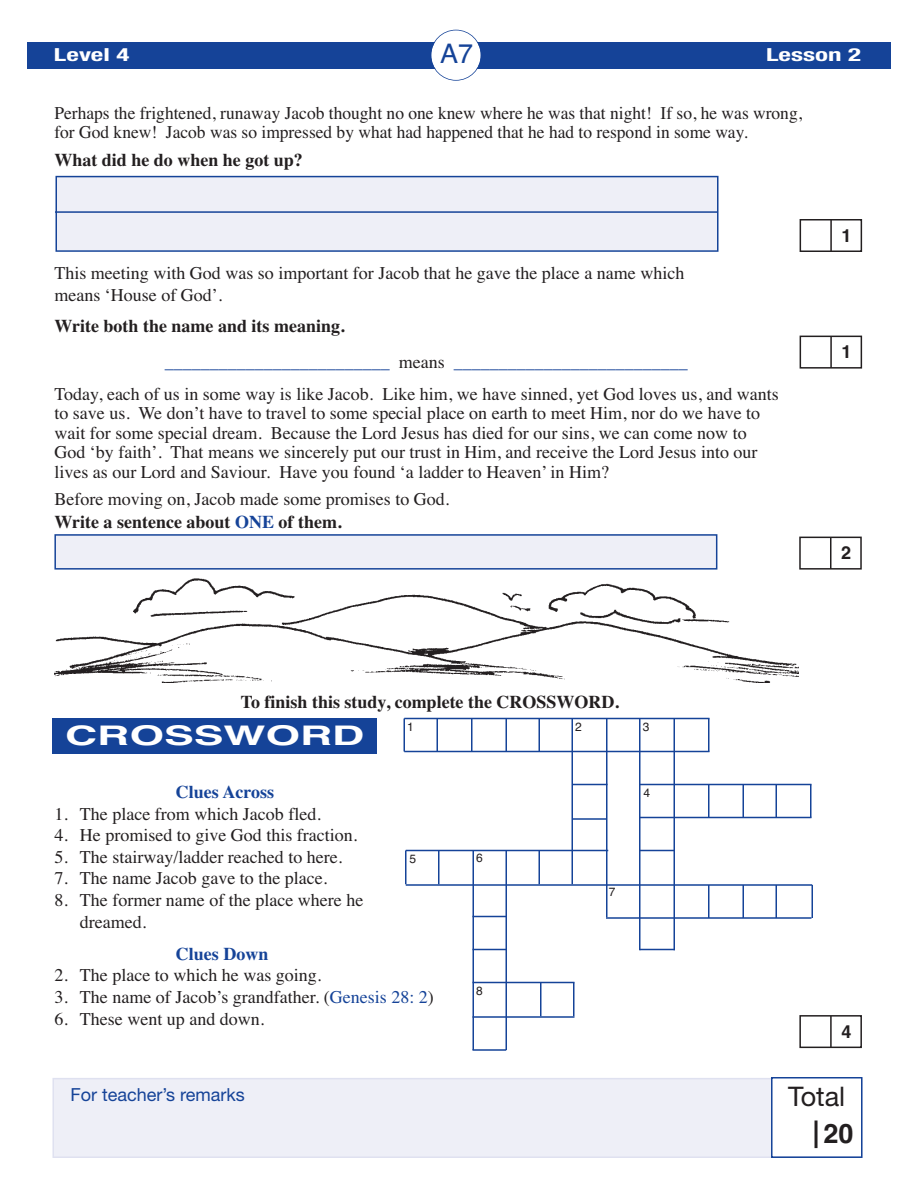
<style>
.page{position:relative;width:918px;height:1188px;background:#fff}
.page>*{position:absolute;margin:0;border:0;box-sizing:border-box;transform-origin:0 0}
.t1{font:700 27px "Helvetica";color:#fff;scale:1.65 1}
.t2{font:27px "Helvetica Neue";color:#231f20}
.t3{font:27px "Helvetica";color:#154398}
.t4{font:700 27px "Helvetica";color:#231f20}
.t5{font:18px/19.5px "Times";color:#231f20}
.t6{font:18px/36.6px "Times";color:#154398}
.t7{font:700 18px "Times";color:#231f20}
.t8{font:700 18px "Times";color:#154398}
.t9{font:18px "Helvetica Neue";color:#154398}
.t10{font:700 condensed 18px "Helvetica Neue";color:#fff;scale:1.5 1}
.t11{font:700 18px "Helvetica";color:#231f20}
.t12{font:12px "Helvetica";color:#231f20}
.s1{font-weight:700;color:#231f20}
.s2{color:#231f20}
.s3{font-weight:700}
.s4{font-weight:700;color:#154398}
.s5{color:#154398}
</style>
<div class="page">
<div style="left:27px;top:42px;width:864px;height:27px;background:#154398"></div>
<div style="left:431px;top:30px;width:50px;height:50px;background:#fff;border-radius:50%"></div>
<div style="left:430px;top:30px;width:51px;height:51px;border:2px solid #154398;border-radius:50%"></div>
<div style="left:54px;top:1079px;width:807px;height:77px;background:#eeeff7"></div>
<div style="left:52px;top:1078px;width:810px;height:80px;border:2px solid #dfe1f0"></div>
<div style="left:773px;top:1078px;width:88px;height:78px;background:#fff"></div>
<div style="left:771px;top:1077px;width:91px;height:81px;border:2px solid #154398"></div>
<hr style="left:815px;top:1120px;width:3px;height:28px;background:#231f20">
<svg style="left:55px;top:175px;width:664px;height:77px;background:#e0e4f1"></svg>
<svg style="left:799px;top:219px;width:64px;height:33px"></svg>
<div style="left:840px;top:226px;width:18px;height:20px;background:#fff"></div>
<svg style="left:799px;top:335px;width:64px;height:34px"></svg>
<div style="left:840px;top:343px;width:18px;height:19px;background:#fff"></div>
<div style="left:56px;top:536px;width:660px;height:32px;background:#eeeff7"></div>
<div style="left:54px;top:534px;width:663px;height:36px;border:2px solid #154398"></div>
<svg style="left:799px;top:536px;width:63px;height:34px"></svg>
<div style="left:840px;top:544px;width:18px;height:19px;background:#fff"></div>
<div style="left:52px;top:718px;width:325px;height:36px;background:#154398"></div>
<svg style="left:799px;top:1015px;width:63px;height:34px"></svg>
<div style="left:840px;top:1022px;width:18px;height:20px;background:#fff"></div>
<img style="left:54px;top:579px;width:745px;height:103px">
<hr style="left:404px;top:718px;width:306px;height:1px;background:#154398">
<hr style="left:404px;top:751px;width:306px;height:1px;background:#154398">
<hr style="left:406px;top:884px;width:406px;height:2px;background:#154398">
<hr style="left:640px;top:784px;width:172px;height:1px;background:#154398">
<hr style="left:640px;top:817px;width:172px;height:1px;background:#154398">
<hr style="left:406px;top:850px;width:202px;height:1px;background:#154398">
<hr style="left:606px;top:917px;width:206px;height:2px;background:#154398">
<hr style="left:572px;top:784px;width:36px;height:1px;background:#154398">
<hr style="left:572px;top:818px;width:34px;height:2px;background:#154398">
<hr style="left:640px;top:949px;width:35px;height:1px;background:#154398">
<hr style="left:472px;top:916px;width:34px;height:1px;background:#154398">
<hr style="left:472px;top:949px;width:34px;height:1px;background:#154398">
<hr style="left:472px;top:1049px;width:34px;height:2px;background:#154398">
<hr style="left:472px;top:982px;width:102px;height:1px;background:#154398">
<hr style="left:472px;top:1016px;width:102px;height:2px;background:#154398">
<hr style="left:640px;top:850px;width:35px;height:1px;background:#154398">
<hr style="left:404px;top:718px;width:1px;height:34px;background:#154398">
<hr style="left:405px;top:850px;width:1px;height:34px;background:#154398">
<hr style="left:438px;top:850px;width:2px;height:34px;background:#154398">
<hr style="left:538px;top:850px;width:2px;height:34px;background:#154398">
<hr style="left:540px;top:982px;width:2px;height:34px;background:#154398">
<hr style="left:573px;top:982px;width:1px;height:34px;background:#154398">
<hr style="left:472px;top:850px;width:2px;height:200px;background:#154398">
<hr style="left:506px;top:850px;width:1px;height:200px;background:#154398">
<hr style="left:436px;top:718px;width:2px;height:34px;background:#154398">
<hr style="left:471px;top:718px;width:1px;height:34px;background:#154398">
<hr style="left:506px;top:718px;width:1px;height:34px;background:#154398">
<hr style="left:538px;top:718px;width:2px;height:34px;background:#154398">
<hr style="left:708px;top:718px;width:2px;height:34px;background:#154398">
<hr style="left:708px;top:784px;width:2px;height:34px;background:#154398">
<hr style="left:708px;top:885px;width:2px;height:33px;background:#154398">
<hr style="left:742px;top:885px;width:2px;height:33px;background:#154398">
<hr style="left:776px;top:885px;width:1px;height:33px;background:#154398">
<hr style="left:812px;top:885px;width:1px;height:33px;background:#154398">
<hr style="left:742px;top:784px;width:2px;height:34px;background:#154398">
<hr style="left:776px;top:784px;width:1px;height:34px;background:#154398">
<hr style="left:810px;top:784px;width:2px;height:34px;background:#154398">
<hr style="left:572px;top:718px;width:1px;height:166px;background:#154398">
<hr style="left:606px;top:718px;width:2px;height:199px;background:#154398">
<hr style="left:639px;top:718px;width:1px;height:232px;background:#154398">
<hr style="left:674px;top:718px;width:1px;height:232px;background:#154398">
<p class="t10" style="left:54px;top:44px;width:52px">Level 4</p>
<h1 class="t3" style="left:440px;top:43px;width:35px">A7</h1>
<p class="t10" style="left:766px;top:44px;width:65px">Lesson 2</p>
<p class="t5" style="left:54px;top:105px;width:749px">Perhaps the frightened, runaway Jacob thought no one knew where he was that night! If so, he was wrong, for God knew! Jacob was so impressed by what had happened that he had to respond in some way.</p>
<p class="t7" style="left:54px;top:153px;width:250px">What did he do when he got up?</p>
<p class="t5" style="left:54px;top:264px;width:631px;line-height:21.6px">This meeting with God was so important for Jacob that he gave the place a name which means ‘House of God’.</p>
<p class="t6" style="left:165px;top:309px;width:524px;text-indent:-110px"><span class="s1">Write both the name and its meaning.<br></span>_________________________ <span class="s2">means</span> __________________________</p>
<p class="t5" style="left:54px;top:386px;width:726px">Today, each of us in some way is like Jacob. Like him, we have sinned, yet God loves us, and wants to save us. We don’t have to travel to some special place on earth to meet Him, nor do we have to wait for some special dream. Because the Lord Jesus has died for our sins, we can come now to God ‘by faith’. That means we sincerely put our trust in Him, and receive the Lord Jesus into our lives as our Lord and Saviour. Have you found ‘a ladder to Heaven’ in Him?</p>
<p class="t5" style="left:54px;top:490px;width:396px;line-height:22.5px">Before moving on, Jacob made some promises to God.<br><span class="s3">Write a sentence about</span> <span class="s4">ONE</span> <span class="s3">of them.</span></p>
<p class="t11" style="left:842px;top:229px;width:12px">1</p>
<p class="t11" style="left:842px;top:345px;width:12px">1</p>
<p class="t11" style="left:841px;top:546px;width:12px">2</p>
<p class="t7" style="left:241px;top:696px;width:380px">To finish this study, complete the CROSSWORD.</p>
<h1 class="t1" style="left:65px;top:726px;width:183px">CROSSWORD</h1>
<p class="t12" style="left:407px;top:722px;width:8px">1</p>
<p class="t12" style="left:575px;top:722px;width:8px">2</p>
<p class="t12" style="left:643px;top:722px;width:8px">3</p>
<p class="t8" style="left:176px;top:785px;width:100px">Clues Across</p>
<p class="t5" style="left:54px;top:806px;width:268px">1. The place from which Jacob fled.</p>
<p class="t5" style="left:54px;top:827px;width:304px">4. He promised to give God this fraction.</p>
<p class="t5" style="left:54px;top:849px;width:289px">5. The stairway/ladder reached to here.</p>
<p class="t5" style="left:54px;top:870px;width:274px">7. The name Jacob gave to the place.</p>
<p class="t5" style="left:80px;top:891px;width:285px;line-height:21.6px;text-indent:-26px">8. The former name of the place where he dreamed.</p>
<p class="t8" style="left:176px;top:947px;width:94px">Clues Down</p>
<p class="t5" style="left:54px;top:967px;width:268px">2. The place to which he was going.</p>
<p class="t5" style="left:54px;top:989px;width:381px">3. The name of Jacob’s grandfather. (<span class="s5">Genesis 28: 2</span>)</p>
<p class="t5" style="left:54px;top:1010px;width:211px">6. These went up and down.</p>
<p class="t12" style="left:409px;top:854px;width:8px">5</p>
<p class="t12" style="left:476px;top:853px;width:8px">6</p>
<p class="t12" style="left:476px;top:986px;width:8px">8</p>
<p class="t12" style="left:643px;top:788px;width:8px">4</p>
<p class="t12" style="left:609px;top:888px;width:8px">7</p>
<p class="t11" style="left:841px;top:1025px;width:12px">4</p>
<p class="t9" style="left:70px;top:1088px;width:176px">For teacher’s remarks</p>
<h1 class="t2" style="left:788px;top:1086px;width:58px">Total</h1>
<h1 class="t4" style="left:824px;top:1123px;width:32px">20</h1>
</div>
